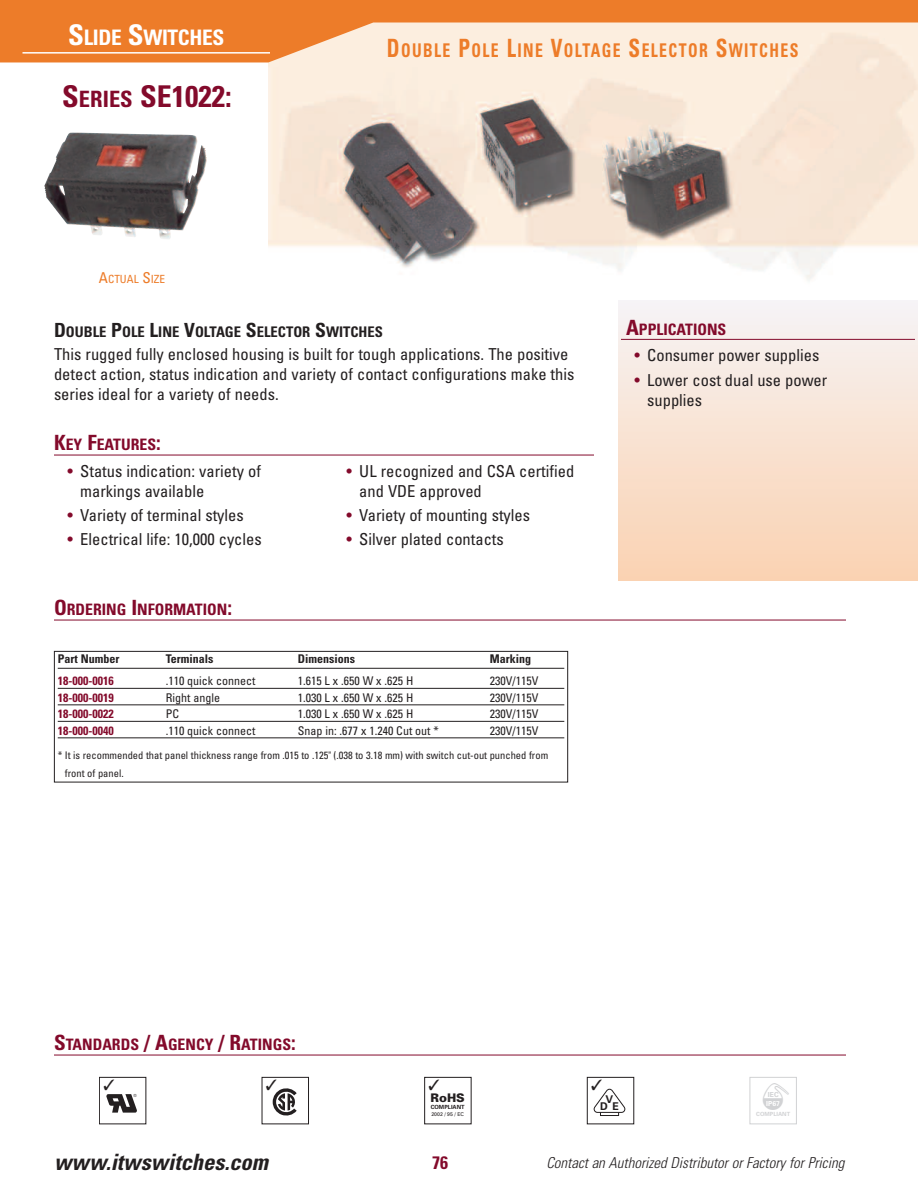
<style>
.page{position:relative;width:918px;height:1188px;background:#fff}
.page>*{position:absolute;margin:0;border:0;box-sizing:border-box;transform-origin:0 0}
.t1{font:700 condensed 30px "Univers";color:#830a2b}
.t2{font:italic 700 condensed 22.5px "Univers";color:#231f20}
.t3{font:700 condensed 21.3px "Univers";letter-spacing:-.02em;color:#fff}
.t4{font:700 condensed 18.9px "Univers";letter-spacing:.09em;color:#ed7c29;scale:.83 1}
.t5{font:700 condensed 18px "Univers";color:#830a2b}
.t6{font:condensed 16.5px/19.8px "Univers";color:#231f20}
.t7{font:700 condensed 15.75px "Univers";color:#830a2b}
.t8{font:italic 300 condensed 15px "Univers";color:#231f20}
.t9{font:700 condensed 14.7px "Univers";color:#231f20}
.t10{font:condensed 12px "Univers";color:#231f20}
.t11{font:700 condensed 12px "Univers";color:#830a2b}
.t12{font:700 condensed 12px "Univers";color:#231f20}
.t13{font:900 11.85px "Univers";color:#231f20}
.t14{font:condensed 11.25px "Univers";color:#ed7c29}
.t15{font:700 10.65px/7.5px "Univers";color:#231f20;text-align:center}
.t16{font:condensed 10.5px/18px "Univers";color:#231f20}
.s1{font-size:28.5px}
.s2{font-size:22.5px}
.s3{font-size:15px}
.s4{font-size:25.2px}
.s5{font-size:19.5px}
.s6{font-size:21px}
.s7{color:#830a2b}
</style>
<div class="page">
<img style="left:268px;top:62px;width:650px;height:218px">
<img style="left:44px;top:133px;width:163px;height:106px">
<div style="left:618px;top:300px;width:300px;height:280px;background:linear-gradient(to bottom,#f6f3f5,#fbd2b1)"></div>
<hr style="left:621px;top:339px;width:294px;height:1px;background:#830a2b">
<hr style="left:54px;top:455px;width:540px;height:1px;background:#830a2b">
<hr style="left:54px;top:1055px;width:792px;height:1px;background:#830a2b">
<div style="left:424px;top:1077px;width:48px;height:47px;border:1px solid #231f20"></div>
<div style="left:587px;top:1077px;width:47px;height:47px;border:1px solid #231f20"></div>
<div style="left:600px;top:1112px;width:19px;height:4px;border:1px solid #231f20"></div>
<div style="left:750px;top:1077px;width:47px;height:47px;border:1px solid #d1d2d4"></div>
<div style="left:99px;top:1077px;width:47px;height:47px;border:1px solid #231f20"></div>
<div style="left:262px;top:1077px;width:47px;height:47px;border:1px solid #231f20"></div>
<svg style="left:0;top:0;width:918px;height:62px;background:#f3ab74"></svg>
<hr style="left:22px;top:52px;width:248px;height:2px;background:#fff">
<hr style="left:54px;top:620px;width:792px;height:1px;background:#830a2b">
<div style="left:54px;top:651px;width:514px;height:131px;border:1px solid #231f20"></div>
<hr style="left:58px;top:668px;width:506px;height:1px;background:#231f20">
<hr style="left:58px;top:688px;width:506px;height:1px;background:#231f20">
<hr style="left:58px;top:705px;width:506px;height:1px;background:#231f20">
<hr style="left:58px;top:721px;width:506px;height:1px;background:#231f20">
<hr style="left:58px;top:738px;width:506px;height:1px;background:#231f20">
<svg style="left:593px;top:1088px;width:33px;height:25px"></svg>
<svg style="left:106px;top:1094px;width:31px;height:19px"></svg>
<svg style="left:272px;top:1088px;width:25px;height:28px"></svg>
<p class="t3" style="left:68px;top:29px;width:158px"><span class="s1">S</span>LIDE <span class="s1">S</span>WITCHES</p>
<h1 class="t1" style="left:62px;top:86px;width:171px">S<span class="s2">ERIES</span> SE1022:</h1>
<p class="t14" style="left:99px;top:275px;width:68px"><span class="s3">A</span>CTUAL <span class="s3">S</span>IZE</p>
<p class="t4" style="left:387px;top:43px;width:497px"><span class="s4">D</span>OUBLE <span class="s4">P</span>OLE <span class="s4">L</span>INE <span class="s4">V</span>OLTAGE <span class="s4">S</span>ELECTOR <span class="s4">S</span>WITCHES</p>
<p class="t9" style="left:54px;top:326px;width:330px"><span class="s5">D</span>OUBLE <span class="s5">P</span>OLE <span class="s5">L</span>INE <span class="s5">V</span>OLTAGE <span class="s5">S</span>ELECTOR <span class="s5">S</span>WITCHES</p>
<p class="t6" style="left:54px;top:346px;width:522px">This rugged fully enclosed housing is built for tough applications. The positive detect action, status indication and variety of contact configurations make this series ideal for a variety of needs.</p>
<p class="t7" style="left:54px;top:439px;width:108px"><span class="s6">K</span>EY <span class="s6">F</span>EATURES<span class="s6">:</span></p>
<p class="t6" style="left:80px;top:463px;width:182px;text-indent:-13px"><span class="s7">•</span> Status indication: variety of markings available</p>
<p class="t6" style="left:68px;top:507px;width:178px"><span class="s7">•</span> Variety of terminal styles</p>
<p class="t6" style="left:68px;top:531px;width:196px"><span class="s7">•</span> Electrical life: 10,000 cycles</p>
<p class="t6" style="left:359px;top:463px;width:217px;text-indent:-13px"><span class="s7">•</span> UL recognized and CSA certified and VDE approved</p>
<p class="t6" style="left:346px;top:507px;width:185px"><span class="s7">•</span> Variety of mounting styles</p>
<p class="t6" style="left:346px;top:531px;width:159px"><span class="s7">•</span> Silver plated contacts</p>
<p class="t7" style="left:54px;top:604px;width:180px"><span class="s6">O</span>RDERING <span class="s6">I</span>NFORMATION<span class="s6">:</span></p>
<p class="t12" style="left:58px;top:655px;width:63px">Part Number</p>
<p class="t12" style="left:166px;top:655px;width:49px">Terminals</p>
<p class="t12" style="left:298px;top:655px;width:59px">Dimensions</p>
<p class="t12" style="left:490px;top:655px;width:43px">Marking</p>
<p class="t11" style="left:58px;top:676px;width:57px">18-000-0016</p>
<p class="t10" style="left:166px;top:676px;width:91px">.110 quick connect</p>
<p class="t10" style="left:298px;top:676px;width:117px">1.615 L x .650 W x .625 H</p>
<p class="t10" style="left:490px;top:676px;width:50px">230V/115V</p>
<p class="t11" style="left:58px;top:693px;width:57px">18-000-0019</p>
<p class="t10" style="left:166px;top:693px;width:56px">Right angle</p>
<p class="t10" style="left:298px;top:693px;width:117px">1.030 L x .650 W x .625 H</p>
<p class="t10" style="left:490px;top:693px;width:50px">230V/115V</p>
<p class="t11" style="left:58px;top:709px;width:57px">18-000-0022</p>
<p class="t10" style="left:166px;top:709px;width:15px">PC</p>
<p class="t10" style="left:298px;top:709px;width:117px">1.030 L x .650 W x .625 H</p>
<p class="t10" style="left:490px;top:709px;width:50px">230V/115V</p>
<p class="t11" style="left:58px;top:726px;width:57px">18-000-0040</p>
<p class="t10" style="left:166px;top:726px;width:91px">.110 quick connect</p>
<p class="t10" style="left:298px;top:726px;width:143px">Snap in: .677 x 1.240 Cut out *</p>
<p class="t10" style="left:490px;top:726px;width:50px">230V/115V</p>
<p class="t16" style="left:65px;top:747px;width:485px;text-indent:-7px">* It is recommended that panel thickness range from .015 to .125" (.038 to 3.18 mm) with switch cut-out punched from front of panel.</p>
<p class="t7" style="left:626px;top:323px;width:102px"><span class="s6">A</span>PPLICATIONS</p>
<p class="t6" style="left:634px;top:347px;width:186px"><span class="s7">•</span> Consumer power supplies</p>
<p class="t6" style="left:647px;top:371px;width:182px;text-indent:-13px"><span class="s7">•</span> Lower cost dual use power supplies</p>
<p class="t7" style="left:54px;top:1039px;width:243px"><span class="s6">S</span>TANDARDS <span class="s6">/ A</span>GENCY <span class="s6">/ R</span>ATINGS<span class="s6">:</span></p>
<p class="t13" style="left:431px;top:1093px;width:36px">R HS</p>
<p class="t15" style="left:600px;top:1096px;width:20px">V<br>D E</p>
<h2 class="t2" style="left:54px;top:1153px;width:216px">www.itwswitches.com</h2>
<p class="t5" style="left:432px;top:1156px;width:17px">76</p>
<p class="t8" style="left:546px;top:1157px;width:299px">Contact an Authorized Distributor or Factory for Pricing</p>
</div>
